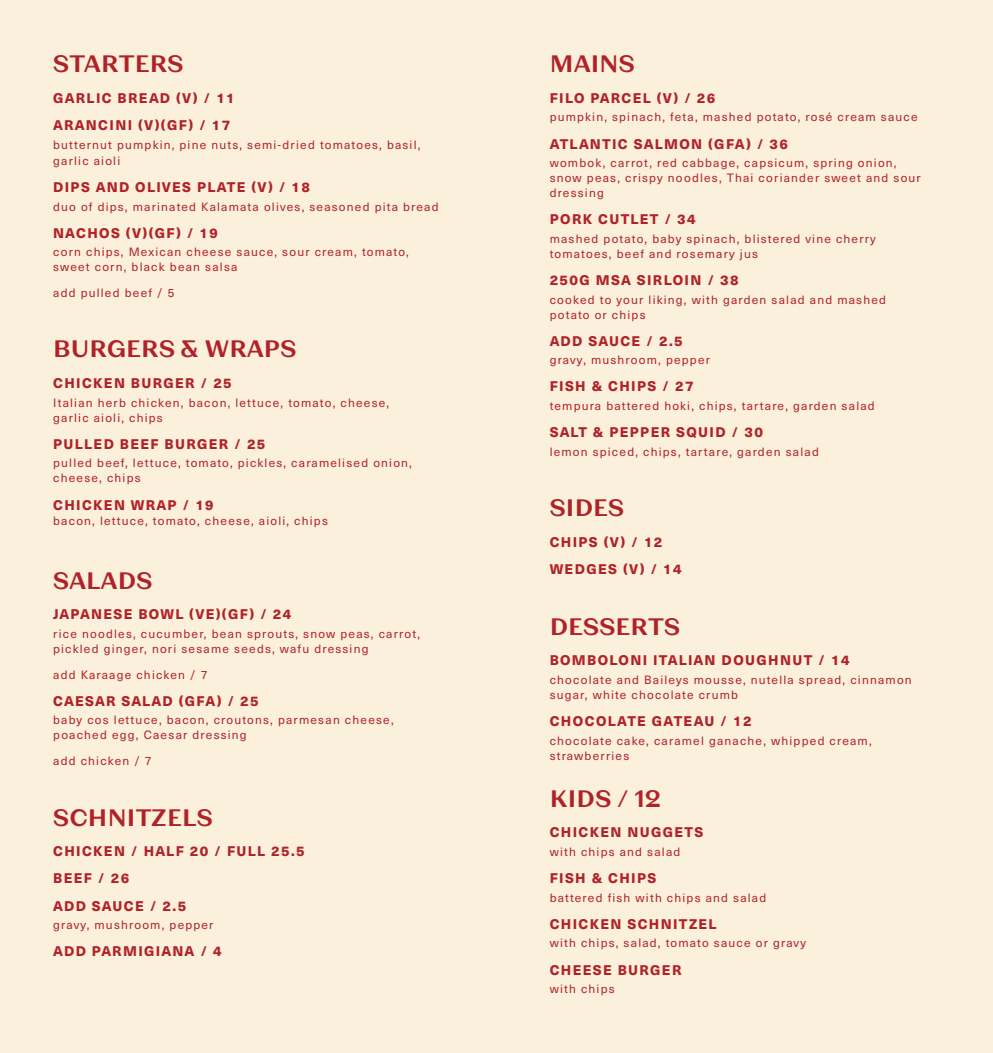
<style>
.page{position:relative;width:993px;height:1053px;background:#fff}
.page>*{position:absolute;margin:0;border:0;box-sizing:border-box;transform-origin:0 0}
.Section_Heading{font:23.75px "Kyiv Type Sans Bold 2";letter-spacing:.01em;color:#b02229}
.Dish_Heading{font:800 13.75px "Neue Haas Unica W1 G";letter-spacing:.1em;color:#b02229}
.Dish_Heading-2{font:800 13.75px "Neue Haas Unica W1 G";letter-spacing:.08em;color:#b02229}
.Dish_Discription{font:11.88px/15px "Neue Haas Unica W1 G";letter-spacing:.1em;color:#b02229}
.Add_On{font:11.88px "Neue Haas Unica W1 G";letter-spacing:.1em;color:#b02229}
.Section_Heading-2{font:11.88px "Neue Haas Unica W1 G";letter-spacing:.1em;color:#b02229}
</style>
<div class="page">
<div style="left:0;top:0;width:992px;height:1052px;background:#fbf0db"></div>
<p class="Section_Heading" style="left:53px;top:48px;width:132px">STARTERS</p>
<p class="Dish_Heading" style="left:53px;top:87px;width:183px">GARLIC BREAD (V) / 11</p>
<p class="Dish_Heading" style="left:53px;top:114px;width:179px">ARANCINI (V)(GF) / 17</p>
<p class="Dish_Discription" style="left:53px;top:136px;width:368px;line-height:16.2px">butternut pumpkin, pine nuts, semi-dried tomatoes, basil, garlic aioli</p>
<p class="Dish_Heading" style="left:53px;top:176px;width:258px">DIPS AND OLIVES PLATE (V) / 18</p>
<p class="Dish_Discription" style="left:53px;top:198px;width:387px">duo of dips, marinated Kalamata olives, seasoned pita bread</p>
<p class="Dish_Heading" style="left:53px;top:222px;width:166px">NACHOS (V)(GF) / 19</p>
<p class="Dish_Discription" style="left:53px;top:244px;width:357px">corn chips, Mexican cheese sauce, sour cream, tomato, sweet corn, black bean salsa</p>
<p class="Add_On" style="left:53px;top:284px;width:123px">add pulled beef / 5</p>
<p class="Section_Heading" style="left:53px;top:333px;width:244px">BURGERS &amp; WRAPS</p>
<p class="Dish_Heading" style="left:53px;top:372px;width:180px">CHICKEN BURGER / 25</p>
<p class="Dish_Discription" style="left:53px;top:394px;width:337px">Italian herb chicken, bacon, lettuce, tomato, cheese, garlic aioli, chips</p>
<p class="Dish_Heading" style="left:53px;top:433px;width:214px">PULLED BEEF BURGER / 25</p>
<p class="Dish_Discription" style="left:53px;top:455px;width:360px">pulled beef, lettuce, tomato, pickles, caramelised onion, cheese, chips</p>
<p class="Dish_Heading" style="left:53px;top:494px;width:162px">CHICKEN WRAP / 19</p>
<p class="Section_Heading-2" style="left:53px;top:511px;width:276px">bacon, lettuce, tomato, cheese, aioli, chips</p>
<p class="Section_Heading" style="left:53px;top:564px;width:100px">SALADS</p>
<p class="Dish_Heading" style="left:53px;top:603px;width:240px">JAPANESE BOWL (VE)(GF) / 24</p>
<p class="Dish_Discription" style="left:53px;top:625px;width:368px">rice noodles, cucumber, bean sprouts, snow peas, carrot, pickled ginger, nori sesame seeds, wafu dressing</p>
<p class="Add_On" style="left:53px;top:665px;width:156px">add Karaage chicken / 7</p>
<p class="Dish_Heading-2" style="left:53px;top:690px;width:207px">CAESAR SALAD (GFA) / 25</p>
<p class="Dish_Discription" style="left:53px;top:712px;width:342px">baby cos lettuce, bacon, croutons, parmesan cheese, poached egg, Caesar dressing</p>
<p class="Add_On" style="left:53px;top:752px;width:100px">add chicken / 7</p>
<p class="Section_Heading" style="left:53px;top:801px;width:161px">SCHNITZELS</p>
<p class="Dish_Heading" style="left:53px;top:840px;width:253px">CHICKEN / HALF 20 / FULL 25.5</p>
<p class="Dish_Heading" style="left:53px;top:867px;width:78px">BEEF / 26</p>
<p class="Dish_Heading" style="left:53px;top:894px;width:134px">ADD SAUCE / 2.5</p>
<p class="Dish_Discription" style="left:53px;top:916px;width:162px">gravy, mushroom, pepper</p>
<p class="Dish_Heading-2" style="left:53px;top:940px;width:170px">ADD PARMIGIANA / 4</p>
<p class="Section_Heading" style="left:549px;top:48px;width:86px">MAINS</p>
<p class="Dish_Heading" style="left:549px;top:87px;width:167px">FILO PARCEL (V) / 26</p>
<p class="Dish_Discription" style="left:549px;top:109px;width:369px">pumpkin, spinach, feta, mashed potato, rosé cream sauce</p>
<p class="Dish_Heading" style="left:549px;top:133px;width:240px">ATLANTIC SALMON (GFA) / 36</p>
<p class="Dish_Discription" style="left:549px;top:155px;width:372px">wombok, carrot, red cabbage, capsicum, spring onion, snow peas, crispy noodles, Thai coriander sweet and sour dressing</p>
<p class="Dish_Heading" style="left:549px;top:209px;width:148px">PORK CUTLET / 34</p>
<p class="Dish_Discription" style="left:549px;top:230px;width:327px">mashed potato, baby spinach, blistered vine cherry tomatoes, beef and rosemary jus</p>
<p class="Dish_Heading" style="left:549px;top:269px;width:190px">250G MSA SIRLOIN / 38</p>
<p class="Dish_Discription" style="left:549px;top:291px;width:338px">cooked to your liking, with garden salad and mashed potato or chips</p>
<p class="Dish_Heading" style="left:549px;top:330px;width:134px">ADD SAUCE / 2.5</p>
<p class="Dish_Discription" style="left:549px;top:352px;width:162px">gravy, mushroom, pepper</p>
<p class="Dish_Heading" style="left:549px;top:376px;width:145px">FISH &amp; CHIPS / 27</p>
<p class="Dish_Discription" style="left:549px;top:397px;width:326px">tempura battered hoki, chips, tartare, garden salad</p>
<p class="Dish_Heading" style="left:549px;top:421px;width:215px">SALT &amp; PEPPER SQUID / 30</p>
<p class="Dish_Discription" style="left:549px;top:443px;width:270px">lemon spiced, chips, tartare, garden salad</p>
<p class="Section_Heading" style="left:549px;top:492px;width:76px">SIDES</p>
<p class="Dish_Heading" style="left:549px;top:531px;width:114px">CHIPS (V) / 12</p>
<p class="Dish_Heading" style="left:549px;top:558px;width:134px">WEDGES (V) / 14</p>
<p class="Section_Heading" style="left:549px;top:610px;width:132px">DESSERTS</p>
<p class="Dish_Heading" style="left:549px;top:649px;width:301px">BOMBOLONI ITALIAN DOUGHNUT / 14</p>
<p class="Dish_Discription" style="left:549px;top:671px;width:363px">chocolate and Baileys mousse, nutella spread, cinnamon sugar, white chocolate crumb</p>
<p class="Dish_Heading" style="left:549px;top:710px;width:203px">CHOCOLATE GATEAU / 12</p>
<p class="Dish_Discription" style="left:549px;top:732px;width:323px">chocolate cake, caramel ganache, whipped cream, strawberries</p>
<p class="Section_Heading" style="left:549px;top:782px;width:112px">KIDS / 12</p>
<p class="Dish_Heading" style="left:549px;top:821px;width:155px">CHICKEN NUGGETS</p>
<p class="Dish_Discription" style="left:549px;top:843px;width:132px">with chips and salad</p>
<p class="Dish_Heading" style="left:549px;top:867px;width:108px">FISH &amp; CHIPS</p>
<p class="Dish_Discription" style="left:549px;top:889px;width:218px">battered fish with chips and salad</p>
<p class="Dish_Heading" style="left:549px;top:913px;width:168px">CHICKEN SCHNITZEL</p>
<p class="Dish_Discription" style="left:549px;top:934px;width:258px">with chips, salad, tomato sauce or gravy</p>
<p class="Dish_Heading" style="left:549px;top:958px;width:133px">CHEESE BURGER</p>
<p class="Dish_Discription" style="left:549px;top:980px;width:66px">with chips</p>
</div>
